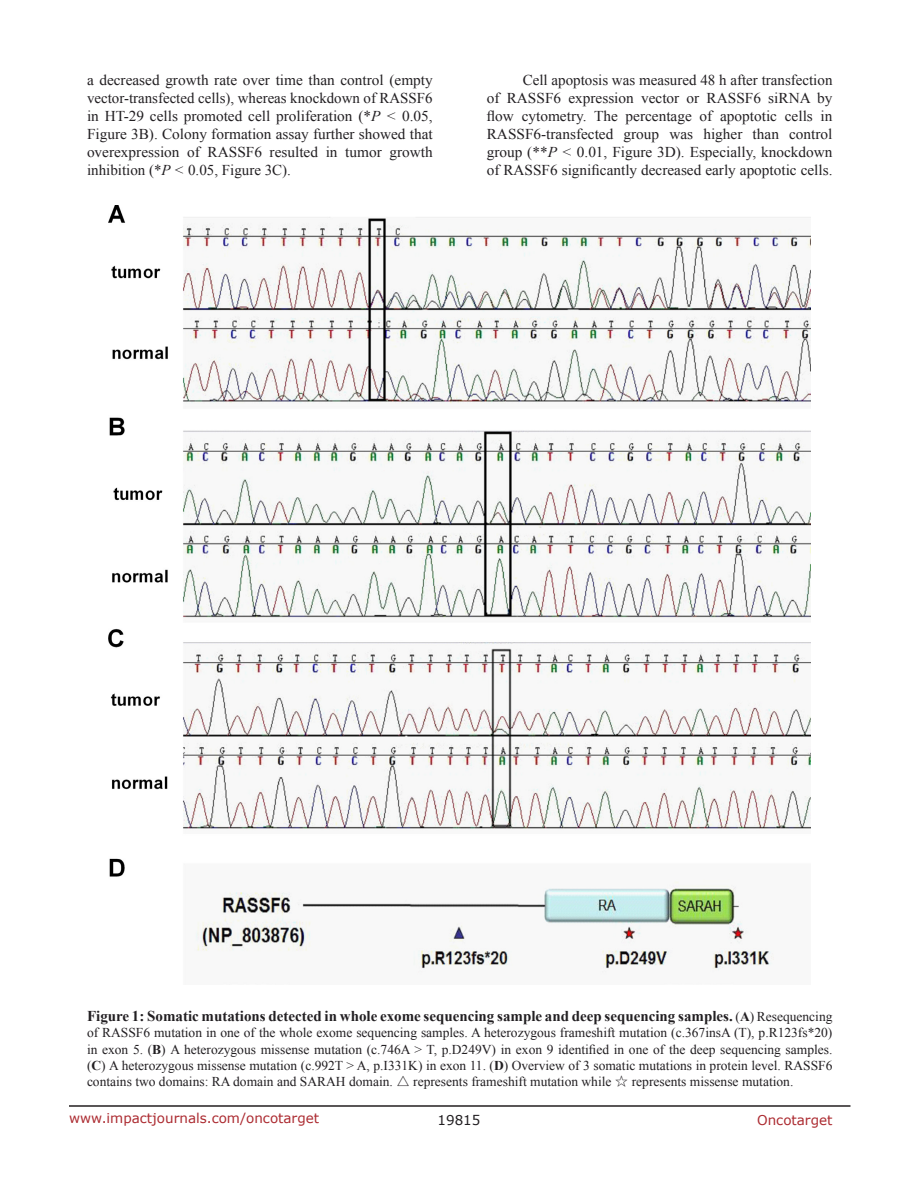
<style>
.page{position:relative;width:918px;height:1188px;background:#fff}
.page>*{position:absolute;margin:0;border:0;box-sizing:border-box;transform-origin:0 0}
.BodyText{font:15px/18px "Times New Roman";color:#221f22;text-align:justify}
.FigureText{font:700 15px "Times New Roman";color:#221f22}
.FigureText-2{font:13.5px/16.2px "Times New Roman";color:#221f22;text-align:justify}
.t1{font:13.5px "Verdana";color:#ac2b31}
.t2{font:13.5px "Verdana";color:#221f22}
.s1{font-style:italic}
.s2{font-weight:400;font-size:13.5px}
.s3{font-size:13.5px}
.s4{font-weight:700}
.s5{font-family:"Sim Sun"}
</style>
<div class="page">
<hr style="left:69px;top:1105px;width:781px;height:2px;background:#231f20">
<img style="left:108px;top:205px;width:703px;height:767px">
<p class="BodyText" style="left:87px;top:71px;width:347px">a decreased growth rate over time than control (empty vector-transfected cells), whereas knockdown of RASSF6 in HT-29 cells promoted cell proliferation (*<span class="s1">P &lt;</span> 0.05, Figure 3B). Colony formation assay further showed that overexpression of RASSF6 resulted in tumor growth inhibition (*<span class="s1">P &lt;</span> 0.05, Figure 3C).</p>
<p class="BodyText" style="left:487px;top:71px;width:347px;text-indent:36px">Cell apoptosis was measured 48 h after transfection of RASSF6 expression vector or RASSF6 siRNA by flow cytometry. The percentage of apoptotic cells in RASSF6-transfected group was higher than control group (**<span class="s1">P &lt;</span> 0.01, Figure 3D). Especially, knockdown of RASSF6 significantly decreased early apoptotic cells.</p>
<p class="FigureText" style="left:87px;top:1006px;width:747px">Figure 1: Somatic mutations detected in whole exome sequencing sample and deep sequencing samples. <span class="s2">(</span><span class="s3">A</span><span class="s2">) Resequencing</span></p>
<p class="FigureText-2" style="left:87px;top:1025px;width:747px">of RASSF6 mutation in one of the whole exome sequencing samples. A heterozygous frameshift mutation (c.367insA (T), p.R123fs*20) in exon 5. (<span class="s4">B</span>) A heterozygous missense mutation (c.746A &gt; T, p.D249V) in exon 9 identified in one of the deep sequencing samples. (<span class="s4">C</span>) A heterozygous missense mutation (c.992T &gt; A, p.I331K) in exon 11. (<span class="s4">D</span>) Overview of 3 somatic mutations in protein level. RASSF6 contains two domains: RA domain and SARAH domain. <span class="s5">△</span> represents frameshift mutation while <span class="s5">☆</span> represents missense mutation.</p>
<p class="t1" style="left:69px;top:1109px;width:252px">www.impactjournals.com/oncotarget</p>
<p class="t2" style="left:438px;top:1111px;width:44px">19815</p>
<p class="t1" style="left:757px;top:1111px;width:77px">Oncotarget</p>
</div>
